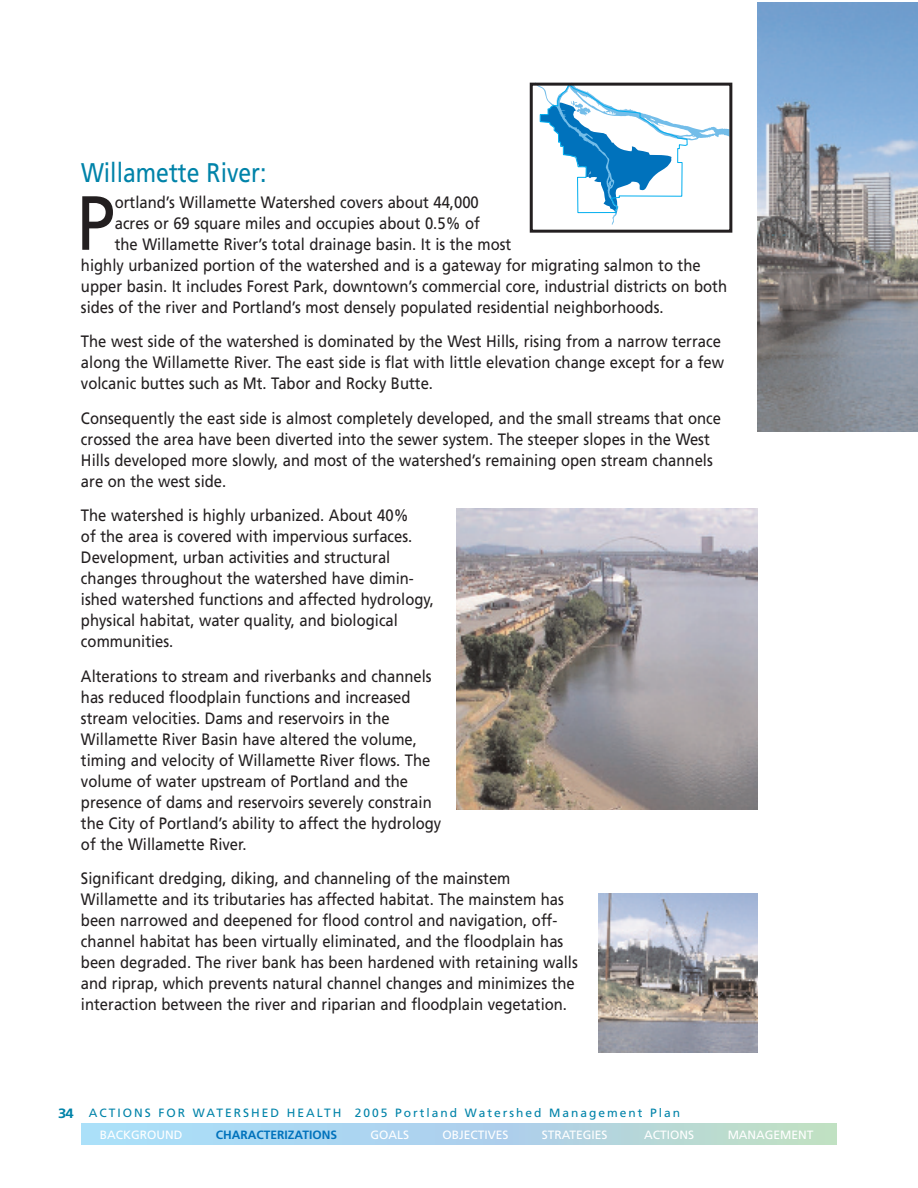
<style>
.page{position:relative;width:918px;height:1188px;background:#fff}
.page>*{position:absolute;margin:0;border:0;box-sizing:border-box;transform-origin:0 0}
.t1{font:76.65px "Frutiger";color:#231f20;scale:.9 1}
.t2{font:27px "Frutiger";color:#0083a9;scale:.85 1}
.t3{font:16.5px/21px "Frutiger";color:#231f20;scale:.9 1}
.t4{font:700 13.5px "Frutiger";color:#0083a9;scale:1.1 1}
.t5{font:12px "Frutiger";letter-spacing:.165em;color:#0083a9}
.t6{font:12px "Frutiger";color:#fff}
.t7{font:700 12px "Frutiger";color:#0072bc}
</style>
<div class="page">
<div style="left:81px;top:1124px;width:756px;height:21px;background:linear-gradient(to right,#a6d9ff,#bcd7ca)"></div>
<img style="left:758px;top:2px;width:160px;height:430px">
<svg style="left:535px;top:82px;width:195px;height:142px"></svg>
<div style="left:530px;top:83px;width:202px;height:150px;border:3px solid #231f20"></div>
<img style="left:457px;top:509px;width:301px;height:301px">
<img style="left:599px;top:894px;width:159px;height:159px">
<h2 class="t2" style="left:81px;top:162px;width:220px">Willamette River:</h2>
<h1 class="t1" style="left:77px;top:192px;width:44px">P</h1>
<p class="t3" style="left:115px;top:193px;width:406px">ortland’s Willamette Watershed covers about 44,000</p>
<p class="t3" style="left:115px;top:214px;width:407px">acres or 69 square miles and occupies about 0.5% of</p>
<p class="t3" style="left:115px;top:235px;width:442px">the Willamette River’s total drainage basin. It is the most</p>
<p class="t3" style="left:81px;top:256px;width:690px">highly urbanized portion of the watershed and is a gateway for migrating salmon to the</p>
<p class="t3" style="left:81px;top:277px;width:719px">upper basin. It includes Forest Park, downtown’s commercial core, industrial districts on both</p>
<p class="t3" style="left:81px;top:298px;width:649px">sides of the river and Portland’s most densely populated residential neighborhoods.</p>
<p class="t3" style="left:81px;top:332px;width:716px">The west side of the watershed is dominated by the West Hills, rising from a narrow terrace along the Willamette River. The east side is flat with little elevation change except for a few volcanic buttes such as Mt. Tabor and Rocky Butte.</p>
<p class="t3" style="left:81px;top:409px;width:713px">Consequently the east side is almost completely developed, and the small streams that once crossed the area have been diverted into the sewer system. The steeper slopes in the West Hills developed more slowly, and most of the watershed’s remaining open stream channels are on the west side.</p>
<p class="t3" style="left:81px;top:506px;width:394px">The watershed is highly urbanized. About 40%<br>of the area is covered with impervious surfaces.<br>Development, urban activities and structural changes throughout the watershed have dimin&shy;ished watershed functions and affected hydrology, physical habitat, water quality, and biological communities.</p>
<p class="t3" style="left:81px;top:667px;width:402px">Alterations to stream and riverbanks and channels has reduced floodplain functions and increased stream velocities. Dams and reservoirs in the Willamette River Basin have altered the volume, timing and velocity of Willamette River flows. The volume of water upstream of Portland and the presence of dams and reservoirs severely constrain the City of Portland’s ability to affect the hydrology of the Willamette River.</p>
<p class="t3" style="left:81px;top:869px;width:554px">Significant dredging, diking, and channeling of the mainstem Willamette and its tributaries has affected habitat. The mainstem has been narrowed and deepened for flood control and navigation, off&shy;channel habitat has been virtually eliminated, and the floodplain has been degraded. The river bank has been hardened with retaining walls and riprap, which prevents natural channel changes and minimizes the interaction between the river and riparian and floodplain vegetation.</p>
<p class="t4" style="left:58px;top:1107px;width:16px">34</p>
<p class="t5" style="left:89px;top:1108px;width:593px">ACTIONS FOR WATERSHED HEALTH 2005 Portland Watershed Management Plan</p>
<p class="t6" style="left:100px;top:1130px;width:84px">BACKGROUND</p>
<p class="t7" style="left:216px;top:1130px;width:123px">CHARACTERIZATIONS</p>
<p class="t6" style="left:370px;top:1130px;width:40px">GOALS</p>
<p class="t6" style="left:442px;top:1130px;width:68px">OBJECTIVES</p>
<p class="t6" style="left:542px;top:1130px;width:67px">STRATEGIES</p>
<p class="t6" style="left:644px;top:1130px;width:52px">ACTIONS</p>
<p class="t6" style="left:728px;top:1130px;width:87px">MANAGEMENT</p>
</div>
